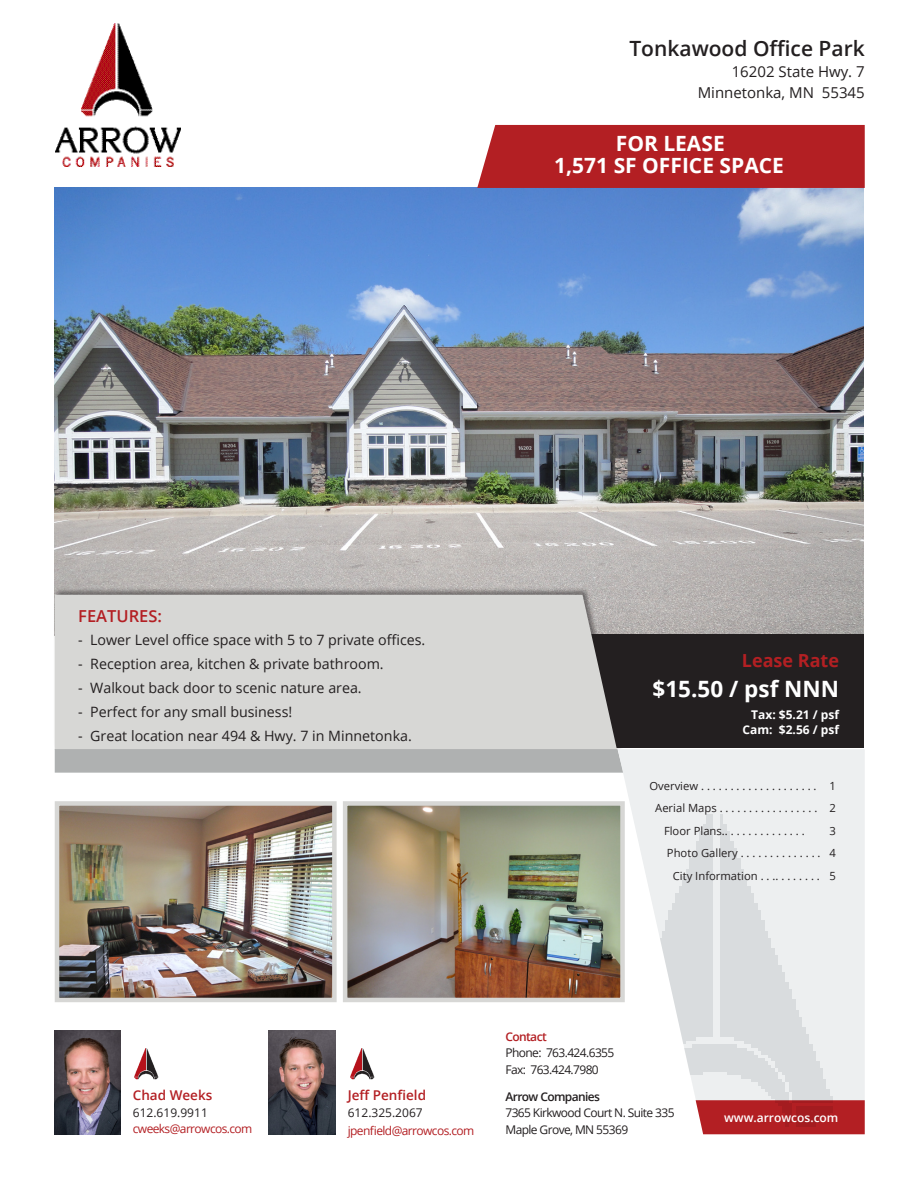
<style>
.page{position:relative;width:918px;height:1188px;background:#fff}
.page>*{position:absolute;margin:0;border:0;box-sizing:border-box;transform-origin:0 0}
.t1{font:700 22.5px "Open Sans";color:#fff}
.t2{font:700 21px/21.5px "Open Sans";color:#fff;text-align:center}
.t3{font:600 21px "Open Sans";color:#231f20}
.t4{font:700 18px "Open Sans";color:#b31f23}
.t5{font:600 16.5px "Open Sans";color:#b31f23}
.t6{font:15px/21px "Open Sans";color:#231f20;text-align:right}
.t7{font:14.25px "Open Sans";color:#231f20}
.t8{font:600 13.5px "Open Sans";color:#b31f23}
.t9{font:12px/16.5px "Open Sans";letter-spacing:-.05em;color:#231f20}
.t10{font:12px "Open Sans";letter-spacing:-.05em;color:#b31f23}
.t11{font:700 12px/14.4px "Open Sans";color:#fff;text-align:right}
.t12{font:12px "Open Sans";color:#231f20}
.t13{font:600 12px "Open Sans";color:#fff}
.t14{font:600 12px "Open Sans";letter-spacing:-.05em;color:#231f20}
.t15{font:600 12px "Open Sans";letter-spacing:-.05em;color:#b31f23}
.t16{font:11.25px/22.5px "Open Sans";color:#231f20;text-align:justify}
</style>
<div class="page">
<img style="left:54px;top:187px;width:810px;height:447px">
<img style="left:56px;top:24px;width:125px;height:143px">
<div style="left:562px;top:634px;width:302px;height:114px;background:#231f20"></div>
<div style="left:477px;top:125px;width:388px;height:63px;background:#b31f23"></div>
<div style="left:53px;top:587px;width:571px;height:164px;background:#231f20;opacity:.5"></div>
<div style="left:55px;top:595px;width:562px;height:154px;background:#d7d7d5"></div>
<div style="left:55px;top:749px;width:563px;height:24px;background:#afb1b1"></div>
<svg style="left:618px;top:749px;width:247px;height:351px;fill:#edeff0"></svg>
<img style="left:627px;top:787px;width:237px;height:347px">
<img style="left:54px;top:1031px;width:67px;height:103px">
<img style="left:269px;top:1031px;width:67px;height:103px">
<img style="left:134px;top:1048px;width:25px;height:32px">
<img style="left:350px;top:1048px;width:25px;height:32px">
<img style="left:60px;top:806px;width:272px;height:191px">
<div style="left:55px;top:801px;width:282px;height:201px;border:4px solid #d7d7d5"></div>
<img style="left:348px;top:806px;width:272px;height:191px">
<div style="left:343px;top:801px;width:282px;height:201px;border:4px solid #d7d7d5"></div>
<h2 class="t3" style="left:629px;top:34px;width:237px">Tonkawood Office Park</h2>
<p class="t6" style="left:698px;top:61px;width:169px">16202 State Hwy. 7<br>Minnetonka, MN 55345</p>
<h2 class="t2" style="left:554px;top:132px;width:231px">FOR LEASE<br>1,571 SF OFFICE SPACE</h2>
<p class="t5" style="left:78px;top:604px;width:85px">FEATURES:</p>
<p class="t7" style="left:78px;top:630px;width:349px">- Lower Level office space with 5 to 7 private offices.</p>
<p class="t7" style="left:78px;top:654px;width:307px">- Reception area, kitchen &amp; private bathroom.</p>
<p class="t7" style="left:78px;top:678px;width:285px">- Walkout back door to scenic nature area.</p>
<p class="t7" style="left:78px;top:702px;width:216px">- Perfect for any small business!</p>
<p class="t7" style="left:78px;top:726px;width:335px">- Great location near 494 &amp; Hwy. 7 in Minnetonka.</p>
<p class="t4" style="left:742px;top:648px;width:99px">Lease Rate</p>
<h1 class="t1" style="left:653px;top:673px;width:188px">$15.50 / psf NNN</h1>
<p class="t11" style="left:743px;top:707px;width:98px">Tax: $5.21 / psf<br>Cam: $2.56 / psf</p>
<p class="t16" style="left:649px;top:774px;width:169px">Overview . . . . . . . . . . . . . . . . . . . .</p>
<p class="t16" style="left:655px;top:797px;width:164px">Aerial Maps . . . . . . . . . . . . . . . . .</p>
<p class="t16" style="left:664px;top:819px;width:142px">Floor Plans.. . . . . . . . . . . . . .</p>
<p class="t16" style="left:667px;top:842px;width:155px">Photo Gallery . . . . . . . . . . . . . .</p>
<p class="t16" style="left:673px;top:864px;width:149px">City Information . . .. . . . . . . .</p>
<p class="t16" style="left:829px;top:774px;width:8px">1<br>2<br>3<br>4<br>5</p>
<p class="t8" style="left:133px;top:1086px;width:81px">Chad Weeks</p>
<p class="t12" style="left:133px;top:1104px;width:77px">612.619.9911</p>
<p class="t10" style="left:133px;top:1121px;width:121px">cweeks@arrowcos.com</p>
<p class="t8" style="left:348px;top:1086px;width:80px">Jeff Penfield</p>
<p class="t12" style="left:348px;top:1104px;width:77px">612.325.2067</p>
<p class="t10" style="left:348px;top:1122px;width:128px">jpenfield@arrowcos.com</p>
<p class="t15" style="left:505px;top:1028px;width:43px">Contact</p>
<p class="t9" style="left:505px;top:1044px;width:110px">Phone: 763.424.6355<br>Fax: 763.424.7980</p>
<p class="t14" style="left:505px;top:1088px;width:96px">Arrow Companies</p>
<p class="t9" style="left:505px;top:1104px;width:171px">7365 Kirkwood Court N. Suite 335<br>Maple Grove, MN 55369</p>
<p class="t13" style="left:724px;top:1109px;width:116px">www.arrowcos.com</p>
</div>
